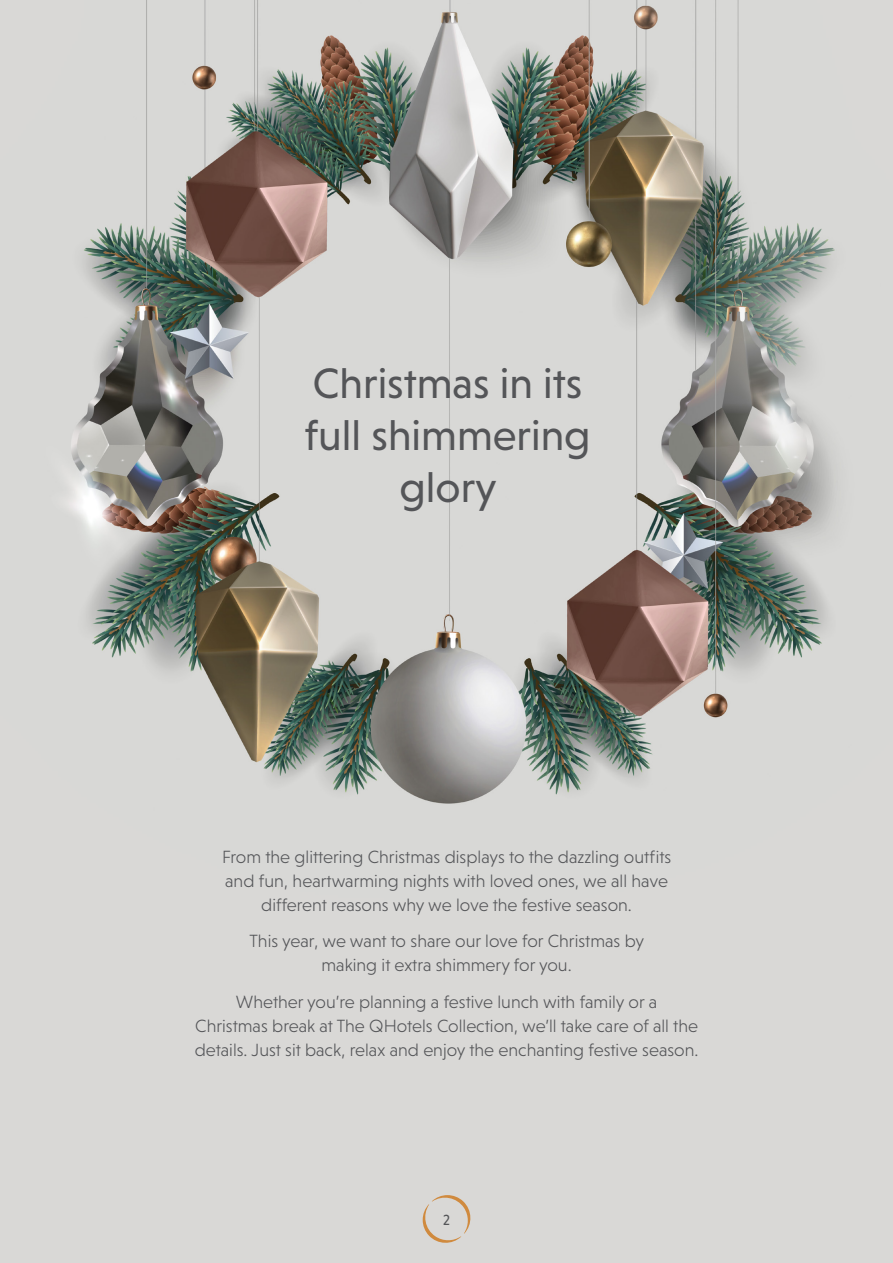
<style>
.page{position:relative;width:893px;height:1263px;background:#fff}
.page>*{position:absolute;margin:0;border:0;box-sizing:border-box;transform-origin:0 0}
.t1{font:43.35px/51.9px "Niveau Grotesk";color:#545558;text-align:center}
.t2{font:300 18px/24px "Niveau Grotesk";color:#545558;text-align:center}
.t3{font:15px "Niveau Grotesk";color:#545558}
</style>
<div class="page">
<img style="left:0;top:0;width:893px;height:1263px">
<svg style="left:422px;top:1194px;width:51px;height:51px;background:#d7cec2"></svg>
<h1 class="t1" style="left:304px;top:357px;width:288px">Christmas in its full shimmering glory</h1>
<p class="t2" style="left:222px;top:844px;width:451px">From the glittering Christmas displays to the dazzling outfits and fun, heartwarming nights with loved ones, we all have different reasons why we love the festive season.</p>
<p class="t2" style="left:249px;top:929px;width:396px">This year, we want to share our love for Christmas by making it extra shimmery for you.</p>
<p class="t2" style="left:195px;top:990px;width:505px">Whether you’re planning a festive lunch with family or a<br>Christmas break at The QHotels Collection, we’ll take care of all the details. Just sit back, relax and enjoy the enchanting festive season.</p>
<p class="t3" style="left:443px;top:1211px;width:8px">2</p>
</div>
